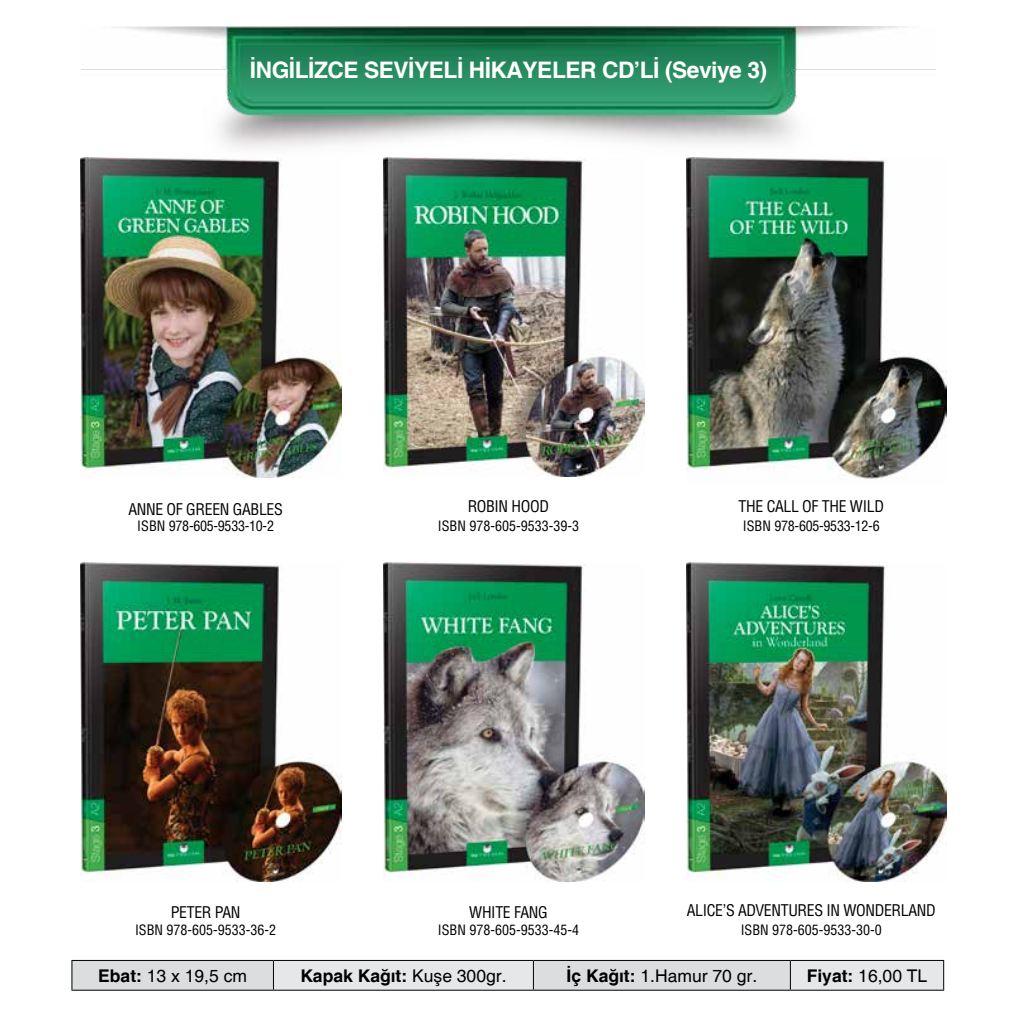
<style>
.page{position:relative;width:1017px;height:1017px;background:#fff}
.page>*{position:absolute;margin:0;border:0;box-sizing:border-box;transform-origin:0 0}
.t1{font:700 22.75px "Helvetica";letter-spacing:-.02em;color:#fff}
.t2{font:17.5px "Helvetica";color:#000}
.t3{font:700 17.5px "Helvetica";color:#000}
.t4{font:15.75px "Helvetica Cond Normal Tr";letter-spacing:-.02em;color:#000}
.t5{font:14px "Helvetica Cond Normal Tr";color:#000}
.t6{font:14px "Helvetica Cond Normal Tr";letter-spacing:-.02em;color:#000}
.s1{font-weight:700}
.s2{font-weight:400}
</style>
<div class="page">
<img style="left:82px;top:27px;width:853px;height:122px">
<svg style="left:71px;top:960px;width:873px;height:30px;background:#d6d7d8"></svg>
<hr style="left:71px;top:990px;width:202px;height:1px;background:#000">
<hr style="left:273px;top:990px;width:260px;height:1px;background:#000">
<hr style="left:533px;top:990px;width:257px;height:1px;background:#000">
<hr style="left:790px;top:990px;width:154px;height:1px;background:#000">
<img style="left:81px;top:157px;width:260px;height:320px">
<img style="left:81px;top:562px;width:260px;height:320px">
<img style="left:383px;top:157px;width:261px;height:319px">
<img style="left:383px;top:562px;width:261px;height:320px">
<img style="left:686px;top:157px;width:261px;height:323px">
<img style="left:686px;top:562px;width:261px;height:320px">
<h1 class="t1" style="left:250px;top:56px;width:519px">İNGİLİZCE SEVİYELİ HİKAYELER CD’Lİ (Seviye 3)</h1>
<p class="t4" style="left:128px;top:499px;width:156px">ANNE OF GREEN GABLES</p>
<p class="t6" style="left:137px;top:518px;width:138px">ISBN 978-605-9533-10-2</p>
<p class="t4" style="left:171px;top:903px;width:71px">PETER PAN</p>
<p class="t5" style="left:135px;top:921px;width:143px">ISBN 978-605-9533-36-2</p>
<p class="t4" style="left:468px;top:497px;width:83px">ROBIN HOOD</p>
<p class="t5" style="left:438px;top:518px;width:143px">ISBN 978-605-9533-39-3</p>
<p class="t4" style="left:739px;top:497px;width:147px">THE CALL OF THE WILD</p>
<p class="t6" style="left:743px;top:518px;width:138px">ISBN 978-605-9533-12-6</p>
<p class="t4" style="left:469px;top:903px;width:80px">WHITE FANG</p>
<p class="t5" style="left:438px;top:921px;width:143px">ISBN 978-605-9533-45-4</p>
<p class="t4" style="left:687px;top:900px;width:251px">ALICE’S ADVENTURES IN WONDERLAND</p>
<p class="t5" style="left:741px;top:921px;width:143px">ISBN 978-605-9533-30-0</p>
<p class="t2" style="left:98px;top:965px;width:150px"><span class="s1">Ebat:</span> 13 x 19,5 cm</p>
<p class="t3" style="left:300px;top:965px;width:208px">Kapak Kağıt: <span class="s2">Kuşe 300gr.</span></p>
<p class="t2" style="left:567px;top:965px;width:192px"><span class="s1">İç Kağıt:</span> 1.Hamur 70 gr.</p>
<p class="t2" style="left:807px;top:965px;width:122px"><span class="s1">Fiyat:</span> 16,00 TL</p>
</div>
